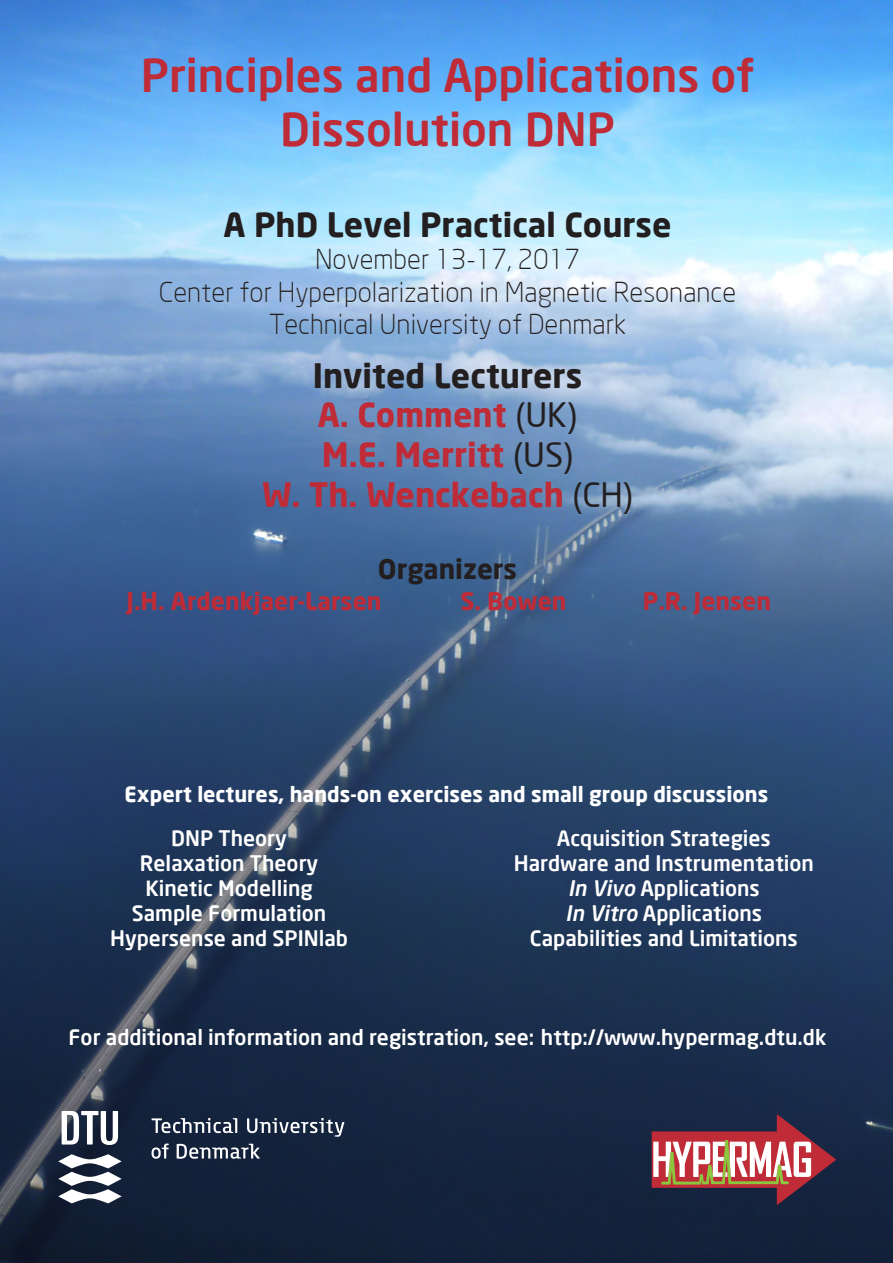
<style>
.page{position:relative;width:893px;height:1263px;background:#fff}
.page>*{position:absolute;margin:0;border:0;box-sizing:border-box;transform-origin:0 0}
.t1{font:500 45px/54px "Neo Sans";color:#bf2b37;text-align:center}
.t2{font:700 33px "Neo Sans";color:#bf2b37}
.t3{font:700 33px "Neo Sans";color:#231f20}
.t4{font:300 27px "Neo Sans";color:#231f20}
.t5{font:700 27px "Neo Sans";color:#231f20}
.t6{font:700 24px "Neo Sans";color:#bf2b37}
.t7{font:500 21px "Neo Sans";color:#fff}
.t8{font:700 21px "Neo Sans";color:#fff}
.s1{font-weight:400;color:#231f20}
.s2{font-style:italic}
</style>
<div class="page">
<img style="left:0;top:0;width:893px;height:1263px">
<svg style="left:152px;top:1118px;width:192px;height:41px;background:#3d495e"></svg>
<svg style="left:62px;top:1111px;width:56px;height:34px"></svg>
<svg style="left:58px;top:1154px;width:64px;height:49px"></svg>
<svg style="left:652px;top:1114px;width:184px;height:91px;background:#7f525b"></svg>
<p class="t1" style="left:141px;top:47px;width:615px">Principles and Applications of<br>Dissolution DNP</p>
<p class="t3" style="left:223px;top:204px;width:450px">A PhD Level Practical Course</p>
<p class="t4" style="left:315px;top:243px;width:267px">November 13-17, 2017</p>
<p class="t4" style="left:159px;top:276px;width:579px">Center for Hyperpolarization in Magnetic Resonance</p>
<p class="t4" style="left:269px;top:308px;width:358px">Technical University of Denmark</p>
<p class="t3" style="left:313px;top:354px;width:271px">Invited Lecturers</p>
<p class="t2" style="left:318px;top:394px;width:261px">A. Comment <span class="s1">(UK)</span></p>
<p class="t2" style="left:322px;top:434px;width:253px">M.E. Merritt <span class="s1">(US)</span></p>
<p class="t2" style="left:262px;top:473px;width:372px">W. Th. Wenckebach <span class="s1">(CH)</span></p>
<p class="t5" style="left:378px;top:552px;width:141px">Organizers</p>
<p class="t6" style="left:127px;top:586px;width:256px">J.H. Ardenkjaer-Larsen</p>
<p class="t6" style="left:460px;top:586px;width:108px">S. Bowen</p>
<p class="t6" style="left:643px;top:586px;width:130px">P.R. Jensen</p>
<p class="t8" style="left:125px;top:780px;width:645px">Expert lectures, hands-on exercises and small group discussions</p>
<p class="t7" style="left:171px;top:824px;width:117px">DNP Theory</p>
<p class="t7" style="left:140px;top:850px;width:180px">Relaxation Theory</p>
<p class="t7" style="left:145px;top:875px;width:169px">Kinetic Modelling</p>
<p class="t7" style="left:132px;top:900px;width:196px">Sample Formulation</p>
<p class="t7" style="left:110px;top:925px;width:239px">Hypersense and SPINlab</p>
<p class="t7" style="left:557px;top:824px;width:215px">Acquisition Strategies</p>
<p class="t7" style="left:514px;top:850px;width:302px">Hardware and Instrumentation</p>
<p class="t7" style="left:568px;top:875px;width:193px"><span class="s2">In Vivo</span> Applications</p>
<p class="t7" style="left:566px;top:900px;width:198px"><span class="s2">In Vitro</span> Applications</p>
<p class="t7" style="left:530px;top:925px;width:269px">Capabilities and Limitations</p>
<p class="t7" style="left:69px;top:1024px;width:759px">For additional information and registration, see: http://www.hypermag.dtu.dk</p>
</div>
